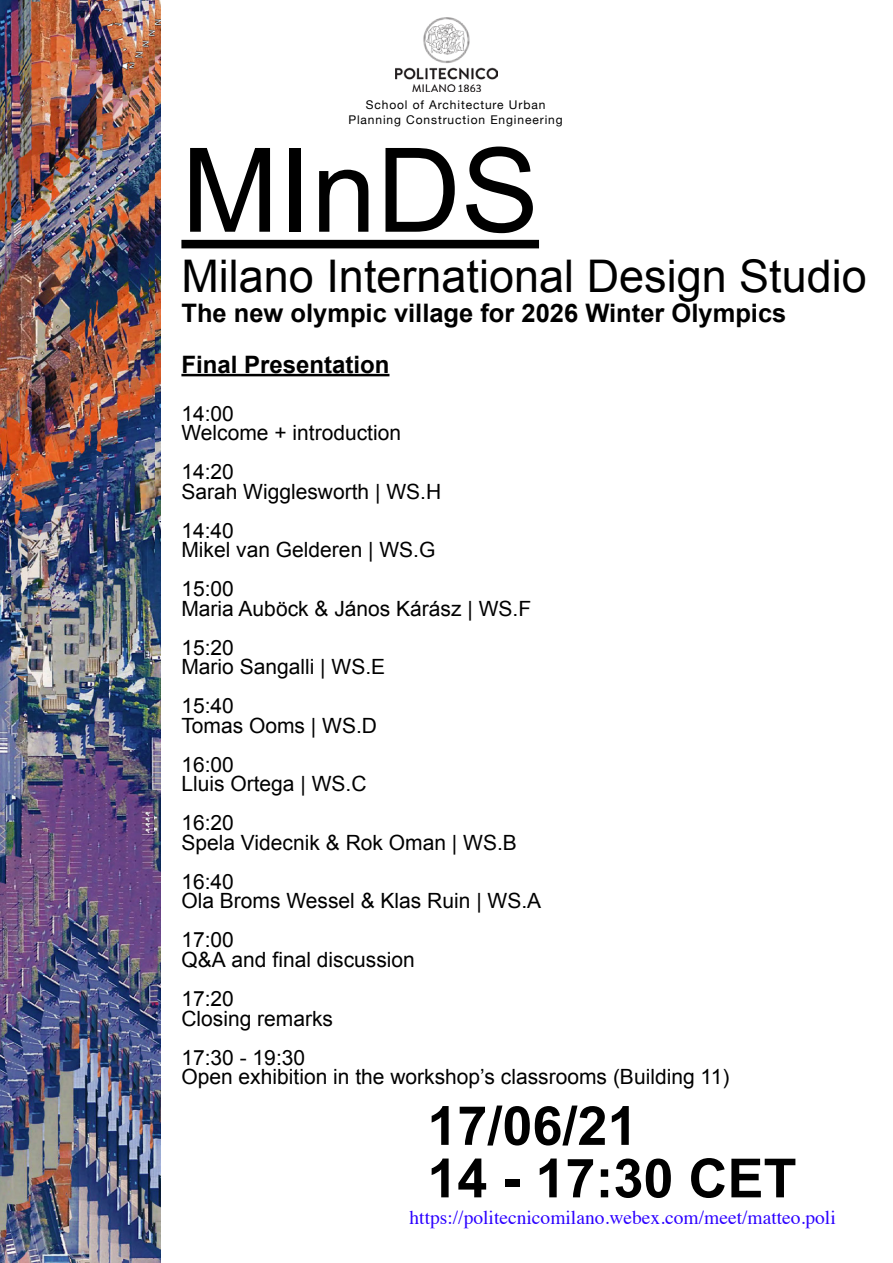
<style>
.page{position:relative;width:893px;height:1263px;background:#fff}
.page>*{position:absolute;margin:0;border:0;box-sizing:border-box;transform-origin:0 0}
.t1{font:117px "Arial";color:#000}
.t2{font:700 54px/52.5px "Arial";color:#000}
.t3{font:45px "Arial";color:#000}
.t4{font:700 25.5px "Arial";color:#000}
.t5{font:700 24px "Arial";color:#000}
.t6{font:21px/19.5px "Arial";color:#000}
.t7{font:19.5px "Times";color:#2c00ff}
.t8{font:12px/15px "Helvetica Neue";letter-spacing:.075em;color:#000;text-align:center}
</style>
<div class="page">
<img style="left:0;top:0;width:160px;height:1263px">
<div style="left:181px;top:240px;width:358px;height:8px;background:#000"></div>
<img style="left:396px;top:17px;width:101px;height:75px">
<hr style="left:181px;top:374px;width:208px;height:2px;background:#000">
<p class="t8" style="left:348px;top:98px;width:216px">School of Architecture Urban<br>Planning Construction Engineering</p>
<h1 class="t1" style="left:181px;top:114px;width:359px">MInDS</h1>
<h3 class="t3" style="left:181px;top:247px;width:687px">Milano International Design Studio</h3>
<p class="t4" style="left:181px;top:297px;width:606px">The new olympic village for 2026 Winter Olympics</p>
<p class="t5" style="left:181px;top:348px;width:210px">Final Presentation</p>
<p class="t6" style="left:181px;top:404px;width:221px">14:00<br>Welcome + introduction</p>
<p class="t6" style="left:181px;top:462px;width:261px">14:20<br>Sarah Wigglesworth | WS.H</p>
<p class="t6" style="left:181px;top:521px;width:256px">14:40<br>Mikel van Gelderen | WS.G</p>
<p class="t6" style="left:181px;top:579px;width:351px">15:00<br>Maria Auböck &amp; János Kárász | WS.F</p>
<p class="t6" style="left:181px;top:638px;width:205px">15:20<br>Mario Sangalli | WS.E</p>
<p class="t6" style="left:181px;top:696px;width:197px">15:40<br>Tomas Ooms | WS.D</p>
<p class="t6" style="left:181px;top:755px;width:187px">16:00<br>Lluis Ortega | WS.C</p>
<p class="t6" style="left:181px;top:813px;width:337px">16:20<br>Spela Videcnik &amp; Rok Oman | WS.B</p>
<p class="t6" style="left:181px;top:872px;width:361px">16:40<br>Ola Broms Wessel &amp; Klas Ruin | WS.A</p>
<p class="t6" style="left:181px;top:930px;width:54px">17:00</p>
<p class="t6" style="left:181px;top:950px;width:235px">Q&amp;A and final discussion</p>
<p class="t6" style="left:181px;top:989px;width:153px">17:20<br>Closing remarks</p>
<p class="t6" style="left:181px;top:1047px;width:549px">17:30 - 19:30<br>Open exhibition in the workshop’s classrooms (Building 11)</p>
<h2 class="t2" style="left:427px;top:1101px;width:371px">17/06/21<br>14 - 17:30 CET</h2>
<p class="t7" style="left:409px;top:1199px;width:428px">https://politecnicomilano.webex.com/meet/matteo.poli</p>
</div>
